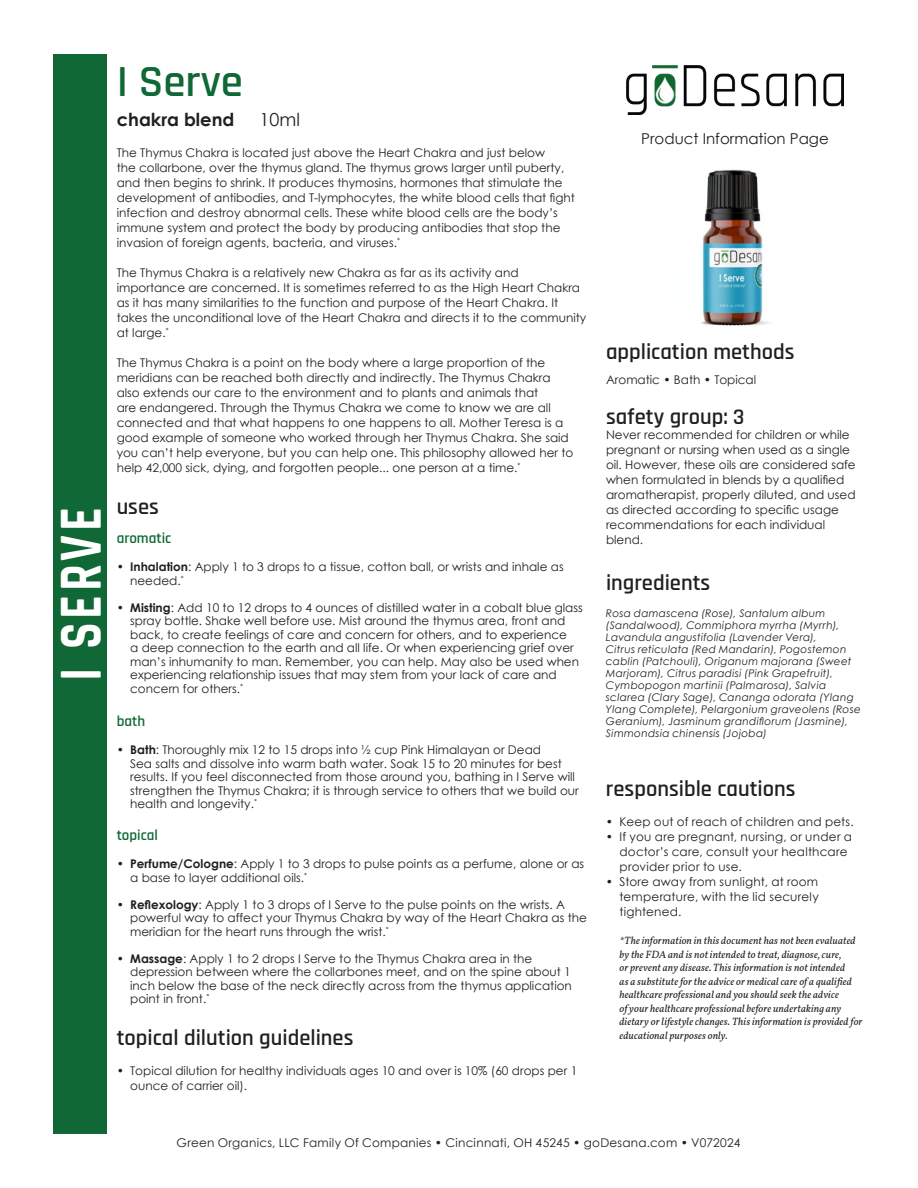
<style>
.page{position:relative;width:918px;height:1188px;background:#fff}
.page>*{position:absolute;margin:0;border:0;box-sizing:border-box;transform-origin:0 0}
.t1{font:700 61.8px "Rajdhani";letter-spacing:.075em;color:#fff;scale:.8 1}
.t2{font:600 45px "Rajdhani";color:#0f6835}
.t3{font:600 22.5px "Rajdhani";color:#1f2020}
.t4{font:700 18px "Century Gothic";color:#1f2020}
.t5{font:18px "Century Gothic";color:#1f2020}
.t6{font:15px "Century Gothic";color:#1f2020}
.t7{font:600 15px "Rajdhani";color:#0f6835}
.Paragraph_Style{font:12px/15px "Century Gothic";color:#1f2020}
.Paragraph_Style-2{font:12px/15px "Century Gothic";letter-spacing:.02em;color:#1f2020}
.Paragraph_Style-3{font:italic 10.5px/12px "Century Gothic";letter-spacing:.025em;color:#1f2020}
.t8{font:italic 10.5px/13.5px "Vollkorn";letter-spacing:.01em;color:#1f2020}
.s1{font-weight:700}
</style>
<div class="page">
<div style="left:53px;top:54px;width:54px;height:1080px;background:#0f6835"></div>
<img style="left:627px;top:66px;width:216px;height:49px">
<img style="left:701px;top:169px;width:69px;height:157px">
<p class="t1" style="left:43px;top:681px;width:218px;rotate:-90deg">I SERVE</p>
<p class="t2" style="left:117px;top:55px;width:128px">I Serve</p>
<p class="t4" style="left:117px;top:106px;width:119px">chakra blend</p>
<p class="t5" style="left:260px;top:107px;width:42px">10ml</p>
<p class="Paragraph_Style" style="left:117px;top:145px;width:460px">The Thymus Chakra is located just above the Heart Chakra and just below<br>the collarbone, over the thymus gland. The thymus grows larger until puberty, and then begins to shrink. It produces thymosins, hormones that stimulate the development of antibodies, and T-lymphocytes, the white blood cells that fight infection and destroy abnormal cells. These white blood cells are the body’s immune system and protect the body by producing antibodies that stop the invasion of foreign agents, bacteria, and viruses.<sup>*</sup></p>
<p class="Paragraph_Style" style="left:117px;top:265px;width:471px">The Thymus Chakra is a relatively new Chakra as far as its activity and importance are concerned. It is sometimes referred to as the High Heart Chakra as it has many similarities to the function and purpose of the Heart Chakra. It takes the unconditional love of the Heart Chakra and directs it to the community at large.<sup>*</sup></p>
<p class="Paragraph_Style" style="left:117px;top:355px;width:458px">The Thymus Chakra is a point on the body where a large proportion of the meridians can be reached both directly and indirectly. The Thymus Chakra also extends our care to the environment and to plants and animals that<br>are endangered. Through the Thymus Chakra we come to know we are all connected and that what happens to one happens to all. Mother Teresa is a good example of someone who worked through her Thymus Chakra. She said you can’t help everyone, but you can help one. This philosophy allowed her to help 42,000 sick, dying, and forgotten people... one person at a time.<sup>*</sup></p>
<p class="t3" style="left:117px;top:494px;width:44px">uses</p>
<p class="t7" style="left:117px;top:529px;width:56px">aromatic</p>
<p class="Paragraph_Style" style="left:130px;top:560px;width:435px;line-height:13.5px;text-indent:-14px"><span class="s1">• Inhalation</span>: Apply 1 to 3 drops to a tissue, cotton ball, or wrists and inhale as needed.<sup>*</sup></p>
<p class="Paragraph_Style" style="left:130px;top:601px;width:454px;line-height:13.5px;text-indent:-14px"><span class="s1">• Misting</span>: Add 10 to 12 drops to 4 ounces of distilled water in a cobalt blue glass spray bottle. Shake well before use. Mist around the thymus area, front and back, to create feelings of care and concern for others, and to experience<br>a deep connection to the earth and all life. Or when experiencing grief over man’s inhumanity to man. Remember, you can help. May also be used when experiencing relationship issues that may stem from your lack of care and concern for others.<sup>*</sup></p>
<p class="t7" style="left:117px;top:712px;width:30px">bath</p>
<p class="Paragraph_Style" style="left:130px;top:743px;width:450px;line-height:13.5px;text-indent:-14px"><span class="s1">• Bath</span>: Thoroughly mix 12 to 15 drops into ½ cup Pink Himalayan or Dead<br>Sea salts and dissolve into warm bath water. Soak 15 to 20 minutes for best results. If you feel disconnected from those around you, bathing in I Serve will strengthen the Thymus Chakra; it is through service to others that we build our health and longevity.<sup>*</sup></p>
<p class="t7" style="left:117px;top:826px;width:43px">topical</p>
<p class="Paragraph_Style" style="left:130px;top:857px;width:456px;line-height:13.5px;text-indent:-14px"><span class="s1">• Perfume/Cologne</span>: Apply 1 to 3 drops to pulse points as a perfume, alone or as a base to layer additional oils.<sup>*</sup></p>
<p class="Paragraph_Style" style="left:130px;top:898px;width:458px;line-height:13.5px;text-indent:-14px"><span class="s1">• Reflexology</span>: Apply 1 to 3 drops of I Serve to the pulse points on the wrists. A powerful way to affect your Thymus Chakra by way of the Heart Chakra as the meridian for the heart runs through the wrist.<sup>*</sup></p>
<p class="Paragraph_Style" style="left:130px;top:952px;width:443px;line-height:13.5px;text-indent:-14px"><span class="s1">• Massage</span>: Apply 1 to 2 drops I Serve to the Thymus Chakra area in the depression between where the collarbones meet, and on the spine about 1 inch below the base of the neck directly across from the thymus application point in front.<sup>*</sup></p>
<p class="t3" style="left:117px;top:1025px;width:238px">topical dilution guidelines</p>
<p class="Paragraph_Style" style="left:130px;top:1063px;width:449px;text-indent:-14px">• Topical dilution for healthy individuals ages 10 and over is 10% (60 drops per 1 ounce of carrier oil).</p>
<p class="t6" style="left:641px;top:128px;width:189px">Product Information Page</p>
<p class="t3" style="left:606px;top:339px;width:190px">application methods</p>
<p class="Paragraph_Style" style="left:606px;top:372px;width:152px">Aromatic • Bath • Topical</p>
<p class="t3" style="left:606px;top:403px;width:140px">safety group: 3</p>
<p class="Paragraph_Style" style="left:606px;top:427px;width:251px">Never recommended for children or while pregnant or nursing when used as a single oil. However, these oils are considered safe when formulated in blends by a qualified aromatherapist, properly diluted, and used as directed according to specific usage recommendations for each individual blend.</p>
<p class="t3" style="left:606px;top:570px;width:106px">ingredients</p>
<p class="Paragraph_Style-3" style="left:606px;top:607px;width:256px">Rosa damascena (Rose), Santalum album (Sandalwood), Commiphora myrrha (Myrrh), Lavandula angustifolia (Lavender Vera),<br>Citrus reticulata (Red Mandarin), Pogostemon cablin (Patchouli), Origanum majorana (Sweet Marjoram), Citrus paradisi (Pink Grapefruit), Cymbopogon martinii (Palmarosa), Salvia sclarea (Clary Sage), Cananga odorata (Ylang Ylang Complete), Pelargonium graveolens (Rose Geranium), Jasminum grandiflorum (Jasmine), Simmondsia chinensis (Jojoba)</p>
<p class="t3" style="left:606px;top:775px;width:191px">responsible cautions</p>
<p class="Paragraph_Style-2" style="left:606px;top:814px;width:249px">• Keep out of reach of children and pets.</p>
<p class="Paragraph_Style-2" style="left:619px;top:829px;width:234px;text-indent:-14px">• If you are pregnant, nursing, or under a doctor’s care, consult your healthcare provider prior to use.</p>
<p class="Paragraph_Style" style="left:619px;top:874px;width:201px;text-align:justify;text-indent:-14px">• Store away from sunlight, at room temperature, with the lid securely tightened.</p>
<p class="t8" style="left:620px;top:933px;width:245px">*The information in this document has not been evaluated by the FDA and is not intended to treat, diagnose, cure,<br>or prevent any disease. This information is not intended<br>as a substitute for the advice or medical care of a qualified healthcare professional and you should seek the advice<br>of your healthcare professional before undertaking any dietary or lifestyle changes. This information is provided for educational purposes only.</p>
<p class="Paragraph_Style-2" style="left:176px;top:1135px;width:566px">Green Organics, LLC Family Of Companies • Cincinnati, OH 45245 • goDesana.com • V072024</p>
</div>
